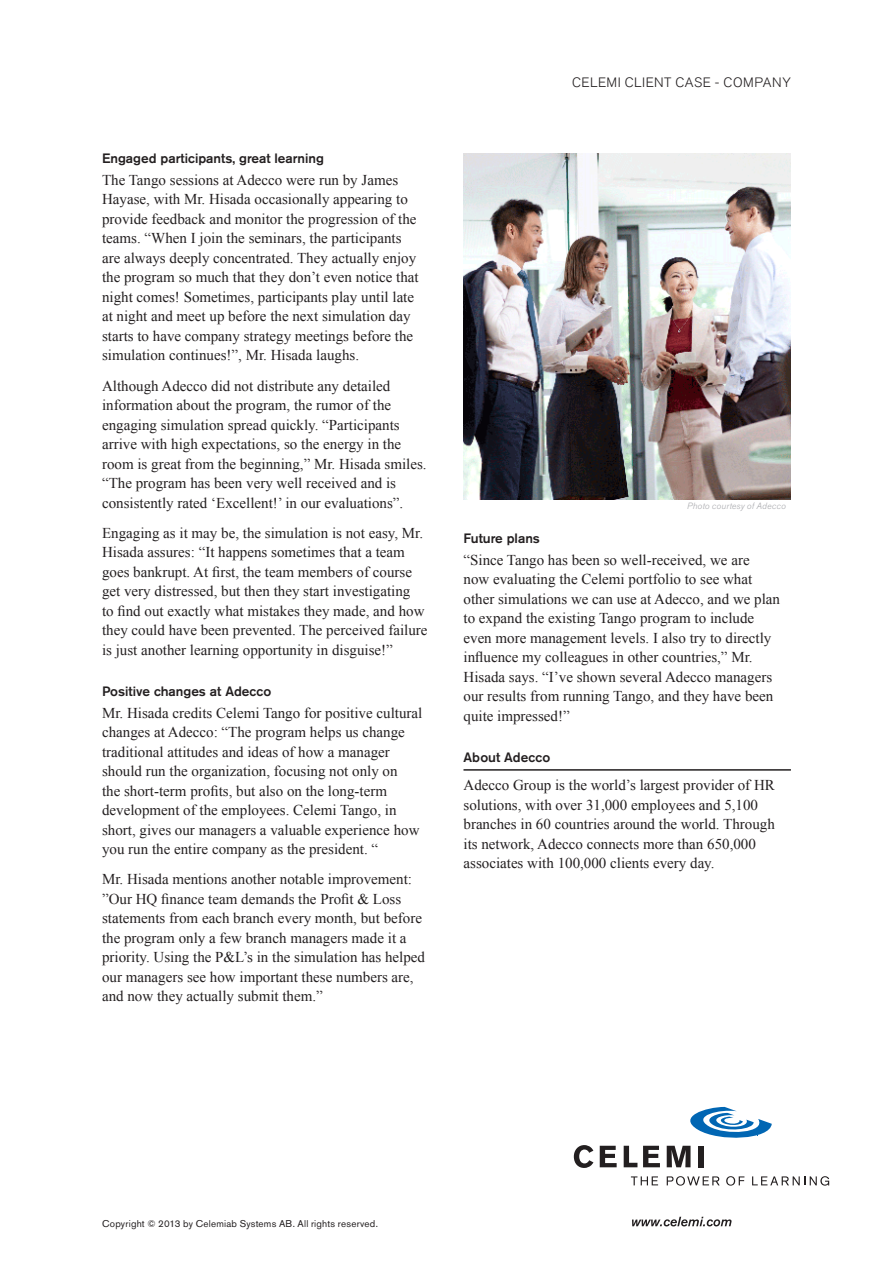
<style>
.page{position:relative;width:893px;height:1263px;background:#fff}
.page>*{position:absolute;margin:0;border:0;box-sizing:border-box;transform-origin:0 0}
.Body_10_13{font:15px/19.5px "Times New Roman";color:#231f20}
.Head_Akz_9{font:500 13.5px "Akzidenz Grotesk Pro";color:#231f20}
.t1{font:300 13.5px "Akzidenz Grotesk Pro";letter-spacing:.03em;color:#231f20}
.Head_About{font:500 13.5px "Akzidenz Grotesk Pro";color:#231f20}
.t2{font:9.75px "Akzidenz Grotesk Pro";letter-spacing:.025em;color:#231f20}
.Akz_B_7{font:italic 300 9px "Akzidenz Grotesk Pro";letter-spacing:.02em;color:#a8a9ad}
</style>
<div class="page">
<svg style="left:631px;top:1176px;width:27px;height:9px"></svg>
<svg style="left:667px;top:1176px;width:53px;height:9px"></svg>
<svg style="left:726px;top:1176px;width:18px;height:9px"></svg>
<svg style="left:752px;top:1176px;width:77px;height:9px"></svg>
<svg style="left:574px;top:1145px;width:19px;height:23px"></svg>
<svg style="left:600px;top:1146px;width:17px;height:21px"></svg>
<svg style="left:624px;top:1146px;width:13px;height:21px"></svg>
<svg style="left:643px;top:1146px;width:17px;height:21px"></svg>
<svg style="left:667px;top:1107px;width:105px;height:60px"></svg>
<div style="left:698px;top:1146px;width:6px;height:21px;background:#231f20"></div>
<svg style="left:632px;top:1217px;width:99px;height:9px"></svg>
<hr style="left:463px;top:769px;width:328px;height:2px;background:#231f20">
<img style="left:463px;top:153px;width:328px;height:346px">
<p class="Head_Akz_9" style="left:102px;top:150px;width:223px">Engaged participants, great learning</p>
<p class="Body_10_13" style="left:102px;top:170px;width:318px">The Tango sessions at Adecco were run by James Hayase, with Mr. Hisada occasionally appearing to provide feedback and monitor the progression of the teams. “When I join the seminars, the participants are always deeply concentrated. They actually enjoy the program so much that they don’t even notice that night comes! Sometimes, participants play until late at night and meet up before the next simulation day starts to have company strategy meetings before the simulation continues!”, Mr. Hisada laughs.</p>
<p class="Body_10_13" style="left:102px;top:375px;width:326px">Although Adecco did not distribute any detailed information about the program, the rumor of the engaging simulation spread quickly. “Participants arrive with high expectations, so the energy in the room is great from the beginning,” Mr. Hisada smiles. “The program has been very well received and is consistently rated ‘Excellent!’ in our evaluations”.</p>
<p class="Body_10_13" style="left:102px;top:523px;width:327px">Engaging as it may be, the simulation is not easy, Mr.<br>Hisada assures: “It happens sometimes that a team goes bankrupt. At first, the team members of course get very distressed, but then they start investigating<br>to find out exactly what mistakes they made, and how they could have been prevented. The perceived failure is just another learning opportunity in disguise!”</p>
<p class="Head_Akz_9" style="left:102px;top:682px;width:171px">Positive changes at Adecco</p>
<p class="Body_10_13" style="left:102px;top:703px;width:322px">Mr. Hisada credits Celemi Tango for positive cultural changes at Adecco: “The program helps us change traditional attitudes and ideas of how a manager should run the organization, focusing not only on<br>the short-term profits, but also on the long-term development of the employees. Celemi Tango, in short, gives our managers a valuable experience how you run the entire company as the president. “</p>
<p class="Body_10_13" style="left:102px;top:869px;width:325px">Mr. Hisada mentions another notable improvement: ”Our HQ finance team demands the Profit &amp; Loss statements from each branch every month, but before the program only a few branch managers made it a priority. Using the P&amp;L’s in the simulation has helped our managers see how important these numbers are, and now they actually submit them.”</p>
<p class="t1" style="left:572px;top:73px;width:220px">CELEMI CLIENT CASE - COMPANY</p>
<p class="Akz_B_7" style="left:687px;top:500px;width:100px">Photo courtesy of Adecco</p>
<p class="Head_Akz_9" style="left:463px;top:530px;width:78px">Future plans</p>
<p class="Body_10_13" style="left:463px;top:550px;width:318px">“Since Tango has been so well-received, we are<br>now evaluating the Celemi portfolio to see what other simulations we can use at Adecco, and we plan to expand the existing Tango program to include even more management levels. I also try to directly influence my colleagues in other countries,” Mr.<br>Hisada says. “I’ve shown several Adecco managers our results from running Tango, and they have been quite impressed!”</p>
<p class="Head_About" style="left:463px;top:749px;width:88px">About Adecco</p>
<p class="Body_10_13" style="left:463px;top:775px;width:313px">Adecco Group is the world’s largest provider of HR solutions, with over 31,000 employees and 5,100 branches in 60 countries around the world. Through its network, Adecco connects more than 650,000 associates with 100,000 clients every day.</p>
<p class="t2" style="left:102px;top:1217px;width:277px">Copyright © 2013 by Celemiab Systems AB. All rights reserved.</p>
</div>
